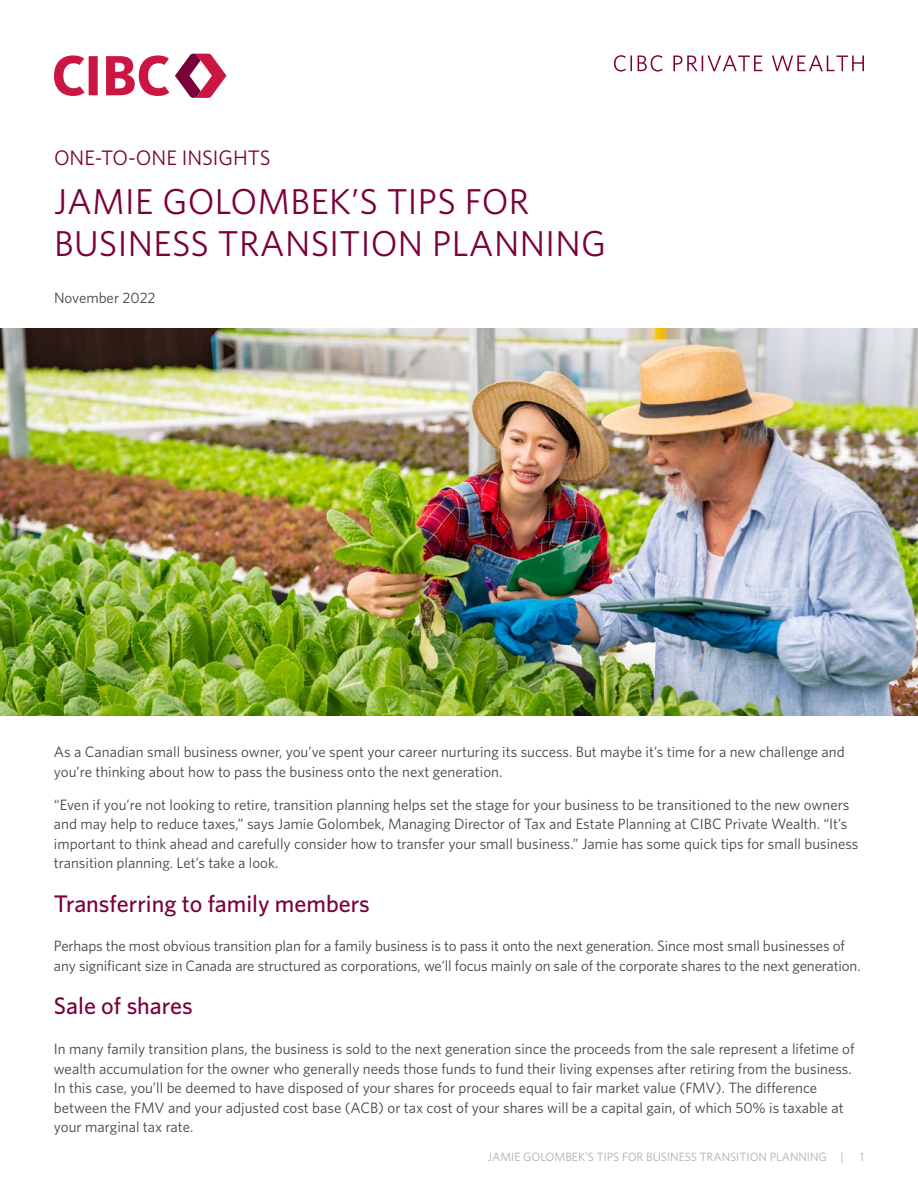
<style>
.page{position:relative;width:918px;height:1188px;background:#fff}
.page>*{position:absolute;margin:0;border:0;box-sizing:border-box;transform-origin:0 0}
.Header_H1{font:36px/42px "Whitney";letter-spacing:.01em;color:#7a0139}
.Subheader_H2{font:500 24px "Whitney";color:#7a0139}
.one-to-one{font:21px "Whitney";color:#7a0139}
.Body_P{font:15px/19.5px "Whitney";color:#414343}
.t1{font:12px "Whitney";color:#adaeb2}
</style>
<div class="page">
<img style="left:0;top:328px;width:918px;height:388px">
<svg style="left:614px;top:55px;width:18px;height:17px"></svg>
<svg style="left:638px;top:55px;width:24px;height:17px"></svg>
<svg style="left:673px;top:55px;width:89px;height:16px"></svg>
<svg style="left:772px;top:55px;width:92px;height:16px"></svg>
<svg style="left:54px;top:55px;width:115px;height:41px"></svg>
<svg style="left:175px;top:54px;width:52px;height:44px"></svg>
<p class="one-to-one" style="left:54px;top:144px;width:218px">ONE-TO-ONE INSIGHTS</p>
<h1 class="Header_H1" style="left:54px;top:180px;width:554px">JAMIE GOLOMBEK’S TIPS FOR<br>BUSINESS TRANSITION PLANNING</h1>
<p class="Body_P" style="left:54px;top:287px;width:103px">November 2022</p>
<p class="Body_P" style="left:54px;top:742px;width:792px">As a Canadian small business owner, you’ve spent your career nurturing its success. But maybe it’s time for a new challenge and you’re thinking about how to pass the business onto the next generation.</p>
<p class="Body_P" style="left:54px;top:794px;width:806px">“Even if you’re not looking to retire, transition planning helps set the stage for your business to be transitioned to the new owners and may help to reduce taxes,” says Jamie Golombek, Managing Director of Tax and Estate Planning at CIBC Private Wealth. “It’s important to think ahead and carefully consider how to transfer your small business.” Jamie has some quick tips for small business transition planning. Let’s take a look.</p>
<h2 class="Subheader_H2" style="left:54px;top:887px;width:317px">Transferring to family members</h2>
<p class="Body_P" style="left:54px;top:936px;width:808px">Perhaps the most obvious transition plan for a family business is to pass it onto the next generation. Since most small businesses of any significant size in Canada are structured as corporations, we’ll focus mainly on sale of the corporate shares to the next generation.</p>
<h2 class="Subheader_H2" style="left:54px;top:990px;width:140px">Sale of shares</h2>
<p class="Body_P" style="left:54px;top:1039px;width:802px">In many family transition plans, the business is sold to the next generation since the proceeds from the sale represent a lifetime of wealth accumulation for the owner who generally needs those funds to fund their living expenses after retiring from the business.<br>In this case, you’ll be deemed to have disposed of your shares for proceeds equal to fair market value (FMV). The difference between the FMV and your adjusted cost base (ACB) or tax cost of your shares will be a capital gain, of which 50% is taxable at your marginal tax rate.</p>
<p class="t1" style="left:488px;top:1149px;width:357px">JAMIE GOLOMBEK’S TIPS FOR BUSINESS TRANSITION PLANNING |</p>
<p class="t1" style="left:860px;top:1149px;width:6px">1</p>
</div>
